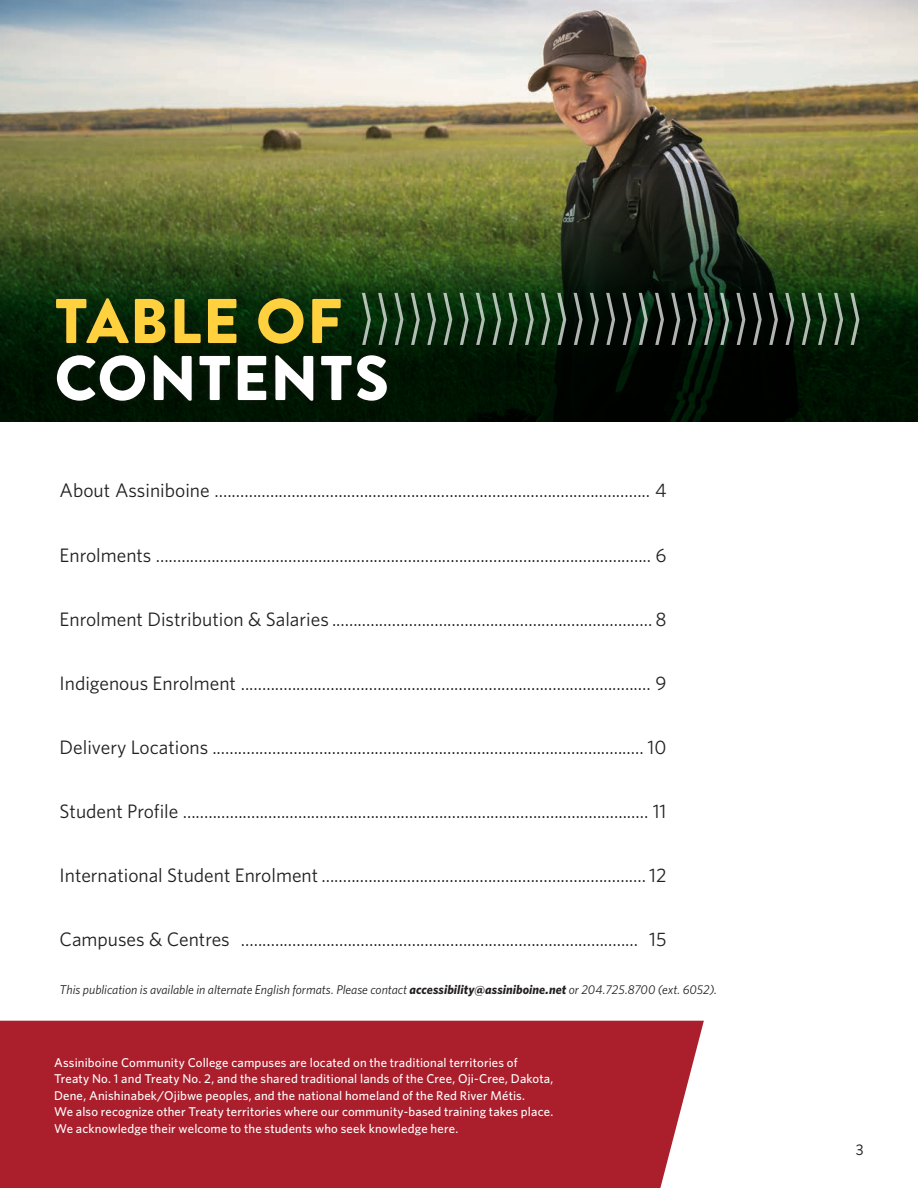
<style>
.page{position:relative;width:918px;height:1188px;background:#fff}
.page>*{position:absolute;margin:0;border:0;box-sizing:border-box;transform-origin:0 0}
.t1{font:900 63px "Brandon Text";letter-spacing:.02em;color:#fff}
.t2{font:900 63px "Brandon Text";letter-spacing:.02em;color:#ffd13f}
.t3{font:19.5px "Whitney";color:#231f20}
.t4{font:15px "Brandon Text";color:#231f20}
.t5{font:500 12.75px/16.5px "Whitney";letter-spacing:.01em;color:#fff}
.t6{font:italic 12.75px "Whitney";color:#231f20}
.s1{font-weight:700}
</style>
<div class="page">
<div style="left:0;top:1021px;width:704px;height:167px;background:#ab1e2c"></div>
<img style="left:0;top:0;width:918px;height:159px">
<svg style="left:0;top:159px;width:918px;height:126px;background:#515f2a"></svg>
<svg style="left:0;top:285px;width:918px;height:136px;background:#021303"></svg>
<div style="left:48px;top:290px;width:347px;height:119px;background:#231f20;opacity:.4"></div>
<svg style="left:352px;top:293px;width:514px;height:52px;background:#253b28"></svg>
<h1 class="t2" style="left:54px;top:277px;width:289px">TABLE OF</h1>
<h1 class="t1" style="left:54px;top:334px;width:336px">CONTENTS</h1>
<p class="t3" style="left:60px;top:478px;width:608px">About Assiniboine ...................................................................................................... 4</p>
<p class="t3" style="left:60px;top:542px;width:608px">Enrolments .................................................................................................................... 6</p>
<p class="t3" style="left:60px;top:606px;width:608px">Enrolment Distribution &amp; Salaries ........................................................................... 8</p>
<p class="t3" style="left:60px;top:670px;width:608px">Indigenous Enrolment ................................................................................................ 9</p>
<p class="t3" style="left:60px;top:734px;width:608px">Delivery Locations ..................................................................................................... 10</p>
<p class="t3" style="left:60px;top:798px;width:608px">Student Profile ............................................................................................................. 11</p>
<p class="t3" style="left:60px;top:863px;width:608px">International Student Enrolment ............................................................................ 12</p>
<p class="t3" style="left:60px;top:927px;width:608px">Campuses &amp; Centres ............................................................................................. 15</p>
<p class="t6" style="left:60px;top:982px;width:659px">This publication is available in alternate English formats. Please contact <span class="s1">accessibility@assiniboine.net</span> or 204.725.8700 (ext. 6052).</p>
<p class="t5" style="left:54px;top:1054px;width:501px">Assiniboine Community College campuses are located on the traditional territories of Treaty No. 1 and Treaty No. 2, and the shared traditional lands of the Cree, Oji-Cree, Dakota, Dene, Anishinabek/Ojibwe peoples, and the national homeland of the Red River Métis.<br>We also recognize other Treaty territories where our community-based training takes place.<br>We acknowledge their welcome to the students who seek knowledge here.</p>
<p class="t4" style="left:856px;top:1139px;width:10px">3</p>
</div>
